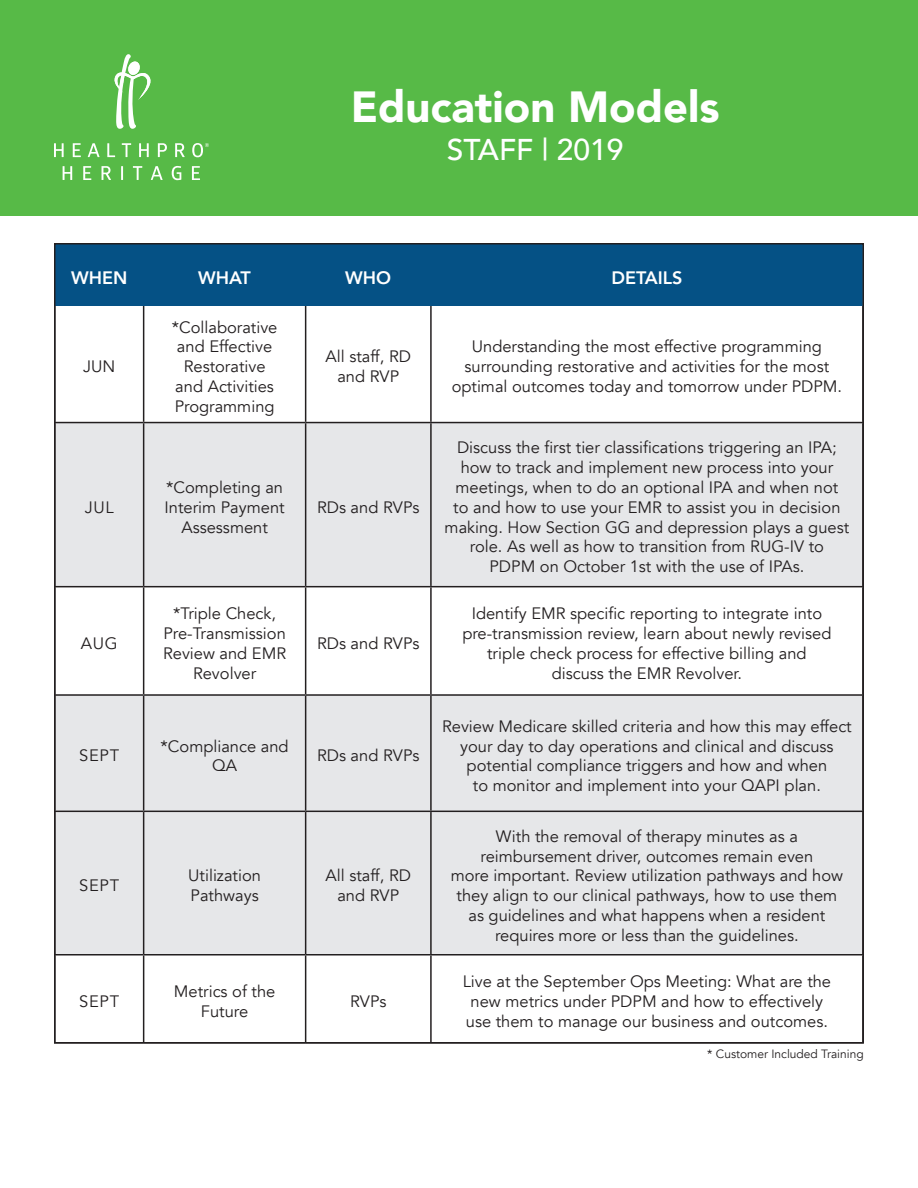
<style>
.page{position:relative;width:918px;height:1188px;background:#fff}
.page>*{position:absolute;margin:0;border:0;box-sizing:border-box;transform-origin:0 0}
.t1{font:900 43.5px "Avenir";color:#fff}
.t2{font:500 30px "Avenir";color:#fff}
.t3{font:800 18px "Avenir";color:#fff}
.t4{font:16.5px/19.8px "Avenir";color:#231f20;text-align:center}
.t5{font:12px "Avenir";color:#231f20}
</style>
<div class="page">
<div style="left:57px;top:246px;width:804px;height:60px;background:#055185"></div>
<svg style="left:57px;top:423px;width:804px;height:531px;fill:#e6e7e9"></svg>
<hr style="left:143px;top:306px;width:1px;height:116px;background:#231f20">
<hr style="left:305px;top:306px;width:1px;height:116px;background:#231f20">
<hr style="left:430px;top:306px;width:2px;height:116px;background:#231f20">
<hr style="left:54px;top:422px;width:90px;height:1px;background:#231f20">
<hr style="left:144px;top:422px;width:162px;height:1px;background:#231f20">
<hr style="left:143px;top:423px;width:1px;height:163px;background:#231f20">
<hr style="left:306px;top:422px;width:125px;height:1px;background:#231f20">
<hr style="left:305px;top:423px;width:1px;height:163px;background:#231f20">
<hr style="left:431px;top:422px;width:433px;height:1px;background:#231f20">
<hr style="left:430px;top:423px;width:2px;height:163px;background:#231f20">
<hr style="left:54px;top:586px;width:90px;height:1px;background:#231f20">
<hr style="left:144px;top:586px;width:162px;height:1px;background:#231f20">
<hr style="left:143px;top:587px;width:1px;height:107px;background:#231f20">
<hr style="left:306px;top:586px;width:125px;height:1px;background:#231f20">
<hr style="left:305px;top:587px;width:1px;height:107px;background:#231f20">
<hr style="left:431px;top:586px;width:433px;height:1px;background:#231f20">
<hr style="left:430px;top:587px;width:2px;height:107px;background:#231f20">
<hr style="left:54px;top:694px;width:90px;height:2px;background:#231f20">
<hr style="left:144px;top:694px;width:162px;height:2px;background:#231f20">
<hr style="left:143px;top:696px;width:1px;height:115px;background:#231f20">
<hr style="left:306px;top:694px;width:125px;height:2px;background:#231f20">
<hr style="left:305px;top:696px;width:1px;height:115px;background:#231f20">
<hr style="left:431px;top:694px;width:433px;height:2px;background:#231f20">
<hr style="left:430px;top:696px;width:2px;height:115px;background:#231f20">
<hr style="left:54px;top:811px;width:90px;height:1px;background:#231f20">
<hr style="left:144px;top:811px;width:162px;height:1px;background:#231f20">
<hr style="left:143px;top:812px;width:1px;height:142px;background:#231f20">
<hr style="left:306px;top:811px;width:125px;height:1px;background:#231f20">
<hr style="left:305px;top:812px;width:1px;height:142px;background:#231f20">
<hr style="left:431px;top:811px;width:433px;height:1px;background:#231f20">
<hr style="left:430px;top:812px;width:2px;height:142px;background:#231f20">
<hr style="left:54px;top:954px;width:90px;height:2px;background:#231f20">
<hr style="left:144px;top:954px;width:162px;height:2px;background:#231f20">
<hr style="left:143px;top:956px;width:1px;height:86px;background:#231f20">
<hr style="left:306px;top:954px;width:125px;height:2px;background:#231f20">
<hr style="left:305px;top:956px;width:1px;height:86px;background:#231f20">
<hr style="left:431px;top:954px;width:433px;height:2px;background:#231f20">
<hr style="left:430px;top:956px;width:2px;height:86px;background:#231f20">
<div style="left:0;top:0;width:918px;height:216px;background:#57ba47"></div>
<svg style="left:54px;top:143px;width:10px;height:14px"></svg>
<svg style="left:73px;top:143px;width:8px;height:14px"></svg>
<svg style="left:88px;top:143px;width:12px;height:14px"></svg>
<svg style="left:107px;top:143px;width:8px;height:14px"></svg>
<svg style="left:122px;top:143px;width:9px;height:14px"></svg>
<svg style="left:139px;top:143px;width:10px;height:14px"></svg>
<svg style="left:158px;top:143px;width:9px;height:14px"></svg>
<svg style="left:175px;top:143px;width:10px;height:14px"></svg>
<svg style="left:192px;top:143px;width:17px;height:14px"></svg>
<svg style="left:63px;top:166px;width:9px;height:14px"></svg>
<svg style="left:83px;top:166px;width:8px;height:14px"></svg>
<svg style="left:102px;top:166px;width:9px;height:14px"></svg>
<svg style="left:121px;top:166px;width:2px;height:14px"></svg>
<svg style="left:133px;top:166px;width:9px;height:14px"></svg>
<svg style="left:151px;top:166px;width:12px;height:14px"></svg>
<svg style="left:172px;top:166px;width:9px;height:14px"></svg>
<svg style="left:192px;top:166px;width:8px;height:14px"></svg>
<svg style="left:114px;top:54px;width:37px;height:75px"></svg>
<p class="t1" style="left:351px;top:70px;width:370px">Education Models</p>
<p class="t2" style="left:447px;top:123px;width:178px">STAFF | 2019</p>
<p class="t3" style="left:71px;top:263px;width:58px">WHEN</p>
<p class="t3" style="left:198px;top:263px;width:54px">WHAT</p>
<p class="t3" style="left:345px;top:263px;width:47px">WHO</p>
<p class="t3" style="left:611px;top:263px;width:73px">DETAILS</p>
<p class="t4" style="left:83px;top:357px;width:34px">JUN</p>
<p class="t4" style="left:85px;top:498px;width:30px">JUL</p>
<p class="t4" style="left:81px;top:634px;width:38px">AUG</p>
<p class="t4" style="left:172px;top:317px;width:107px">*Collaborative and Effective<br>Restorative and Activities<br>Programming</p>
<p class="t4" style="left:165px;top:478px;width:122px">*Completing an<br>Interim Payment<br>Assessment</p>
<p class="t4" style="left:163px;top:604px;width:125px">*Triple Check,<br>Pre-Transmission<br>Review and EMR<br>Revolver</p>
<p class="t4" style="left:326px;top:347px;width:87px">All staff, RD and RVP</p>
<p class="t4" style="left:452px;top:337px;width:392px">Understanding the most effective programming surrounding restorative and activities for the most optimal outcomes today and tomorrow under PDPM.</p>
<p class="t4" style="left:317px;top:498px;width:104px">RDs and RVPs</p>
<p class="t4" style="left:317px;top:634px;width:104px">RDs and RVPs</p>
<p class="t4" style="left:445px;top:438px;width:406px">Discuss the first tier classifications triggering an IPA; how to track and implement new process into your meetings, when to do an optional IPA and when not<br>to and how to use your EMR to assist you in decision making. How Section GG and depression plays a guest role. As well as how to transition from RUG-IV to<br>PDPM on October 1st with the use of IPAs.</p>
<p class="t4" style="left:462px;top:604px;width:371px">Identify EMR specific reporting to integrate into pre-transmission review, learn about newly revised triple check process for effective billing and discuss the EMR Revolver.</p>
<p class="t4" style="left:79px;top:746px;width:41px">SEPT</p>
<p class="t4" style="left:161px;top:736px;width:130px">*Compliance and<br>QA</p>
<p class="t4" style="left:317px;top:746px;width:104px">RDs and RVPs</p>
<p class="t4" style="left:79px;top:876px;width:41px">SEPT</p>
<p class="t4" style="left:188px;top:866px;width:74px;text-align:left">Utilization<br>Pathways</p>
<p class="t4" style="left:326px;top:866px;width:87px">All staff, RD and RVP</p>
<p class="t4" style="left:79px;top:992px;width:41px">SEPT</p>
<p class="t4" style="left:174px;top:982px;width:103px">Metrics of the<br>Future</p>
<p class="t4" style="left:350px;top:992px;width:38px">RVPs</p>
<p class="t4" style="left:442px;top:716px;width:411px">Review Medicare skilled criteria and how this may effect your day to day operations and clinical and discuss potential compliance triggers and how and when<br>to monitor and implement into your QAPI plan.</p>
<p class="t4" style="left:451px;top:827px;width:394px">With the removal of therapy minutes as a reimbursement driver, outcomes remain even<br>more important. Review utilization pathways and how they align to our clinical pathways, how to use them as guidelines and what happens when a resident requires more or less than the guidelines.</p>
<p class="t4" style="left:463px;top:972px;width:370px;text-align:left">Live at the September Ops Meeting: What are the new metrics under PDPM and how to effectively use them to manage our business and outcomes.</p>
<p class="t5" style="left:707px;top:1046px;width:158px">* Customer Included Training</p>
</div>
